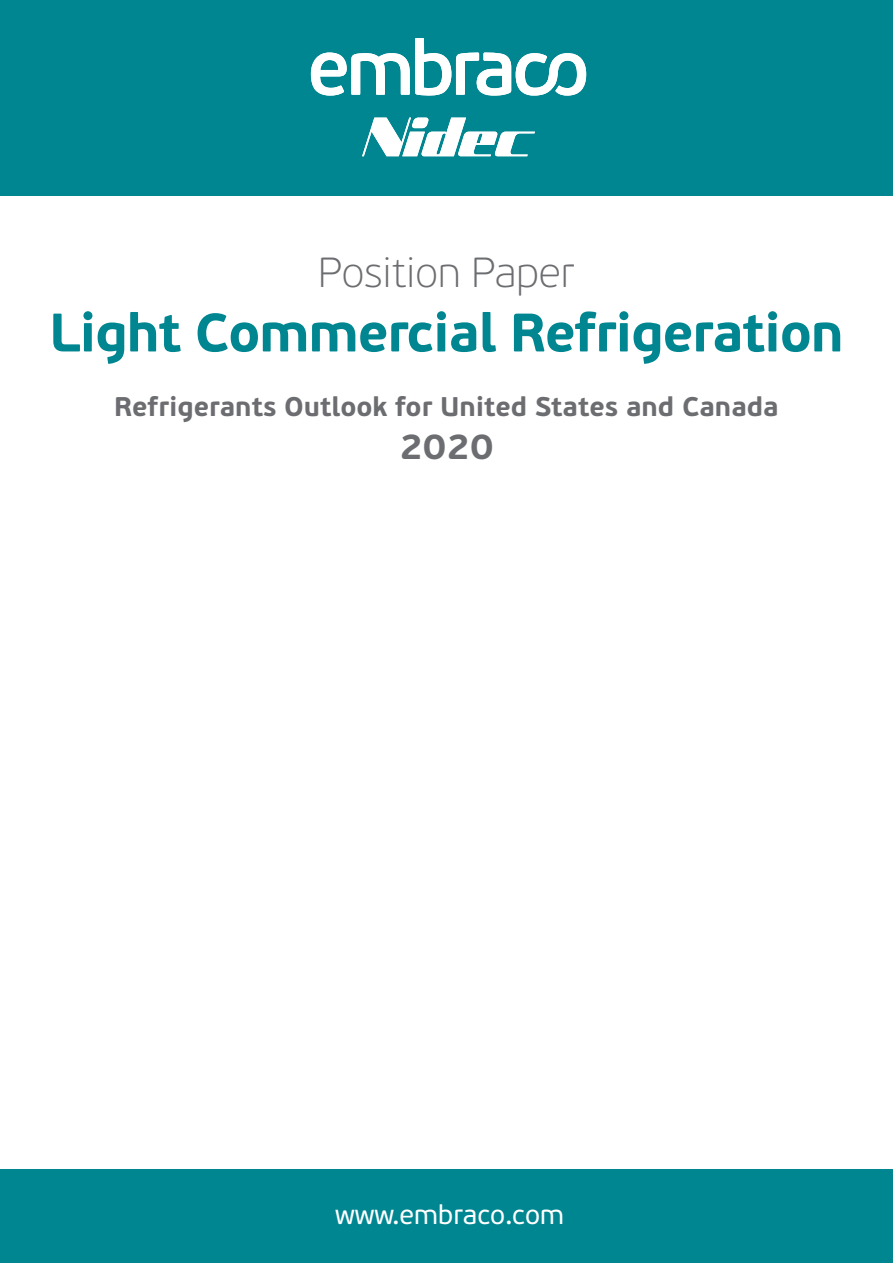
<style>
.page{position:relative;width:893px;height:1263px;background:#fff}
.page>*{position:absolute;margin:0;border:0;box-sizing:border-box;transform-origin:0 0}
.t1{font:700 54px "Embraco Beau Sans";letter-spacing:-.02em;color:#008691}
.t2{font:100 42px "Embraco Beau Sans";color:#6c6d70}
.t3{font:700 36px "Embraco Beau Sans";color:#6c6d70}
.t4{font:700 27px "Embraco Beau Sans";color:#6c6d70}
.t5{font:27px "Embraco Beau Sans";color:#fff}
</style>
<div class="page">
<div style="left:0;top:1169px;width:893px;height:94px;background:#008691"></div>
<div style="left:0;top:0;width:893px;height:196px;background:#008691"></div>
<svg style="left:311px;top:38px;width:275px;height:58px"></svg>
<svg style="left:362px;top:118px;width:173px;height:38px"></svg>
<p class="t2" style="left:318px;top:248px;width:258px">Position Paper</p>
<p class="t1" style="left:49px;top:299px;width:796px">Light Commercial Refrigeration</p>
<p class="t4" style="left:114px;top:390px;width:666px">Refrigerants Outlook for United States and Canada</p>
<p class="t3" style="left:399px;top:425px;width:96px">2020</p>
<p class="t5" style="left:335px;top:1199px;width:231px">www.embraco.com</p>
</div>
